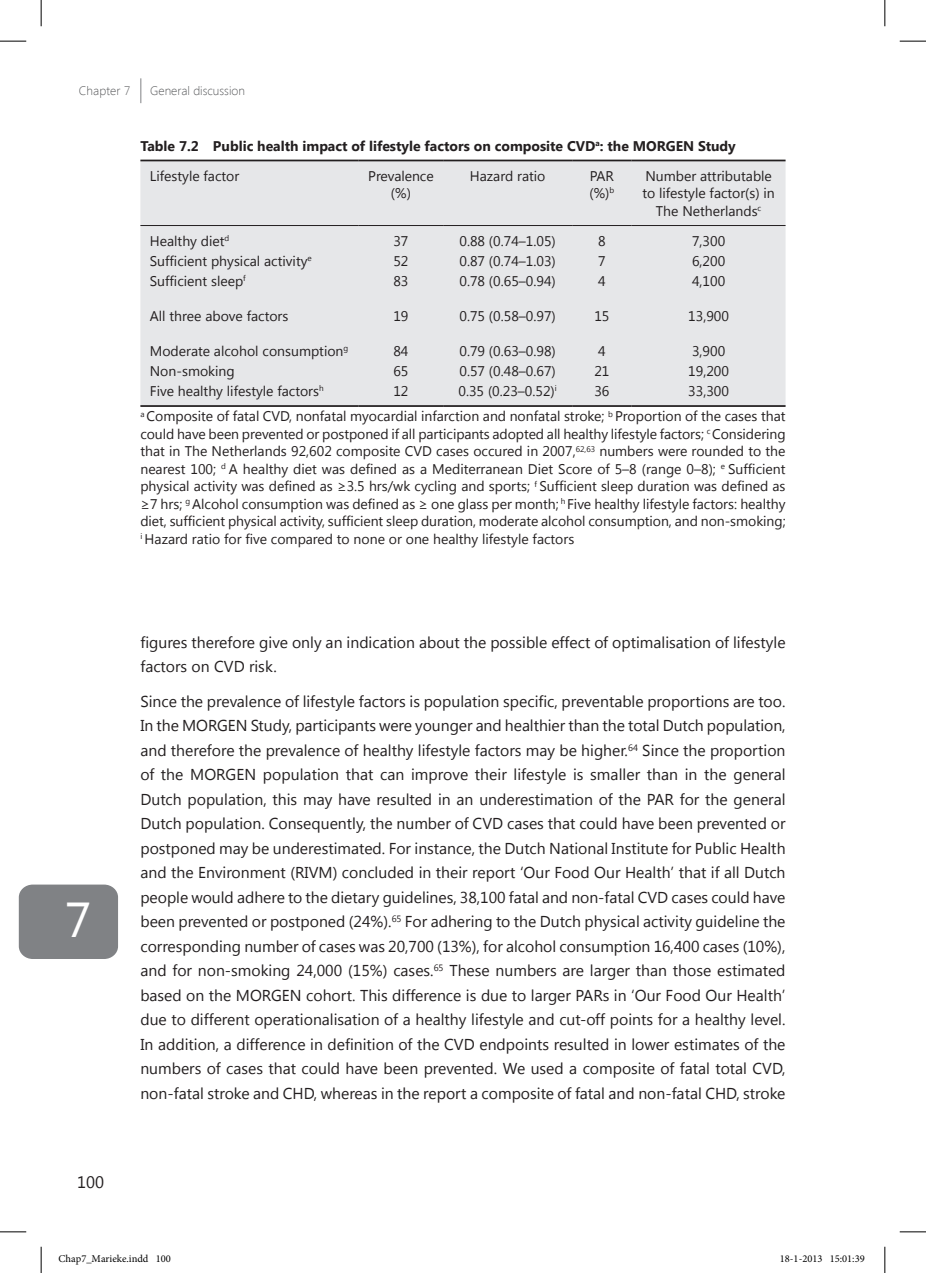
<style>
.page{position:relative;width:926px;height:1273px;background:#fff}
.page>*{position:absolute;margin:0;border:0;box-sizing:border-box;transform-origin:0 0}
.t1{font:49px "Segoe UI";color:#fff}
.t2{font:16.62px "Segoe UI";color:#231f20}
.t3{font:15.75px/24.5px "Segoe UI";color:#231f20}
.t4{font:14px/17.5px "Segoe UI";color:#231f20;text-align:center}
.t5{font:700 14px/30.1px "Segoe UI";color:#231f20}
.t6{font:300 12.25px "Segoe UI";color:#57585a}
.t7{font:10.5px "Minion Pro";color:#000}
.s1{font-weight:400}
</style>
<div class="page">
<svg style="left:140px;top:78px;width:1px;height:25px"></svg>
<div style="left:19px;top:884px;width:99px;height:75px;background:#808285;border-radius:13px"></div>
<div style="left:140px;top:161px;width:645px;height:244px;background:#e6e7e9"></div>
<hr style="left:140px;top:160px;width:219px;height:1px;background:#231f20">
<hr style="left:359px;top:160px;width:84px;height:1px;background:#231f20">
<hr style="left:443px;top:160px;width:129px;height:1px;background:#231f20">
<hr style="left:572px;top:160px;width:59px;height:1px;background:#231f20">
<hr style="left:631px;top:160px;width:154px;height:1px;background:#231f20">
<hr style="left:140px;top:225px;width:219px;height:1px;background:#231f20">
<hr style="left:359px;top:225px;width:84px;height:1px;background:#231f20">
<hr style="left:443px;top:225px;width:129px;height:1px;background:#231f20">
<hr style="left:572px;top:225px;width:59px;height:1px;background:#231f20">
<hr style="left:631px;top:225px;width:154px;height:1px;background:#231f20">
<hr style="left:140px;top:405px;width:219px;height:2px;background:#231f20">
<hr style="left:359px;top:405px;width:84px;height:2px;background:#231f20">
<hr style="left:443px;top:405px;width:129px;height:2px;background:#231f20">
<hr style="left:572px;top:405px;width:59px;height:2px;background:#231f20">
<hr style="left:631px;top:405px;width:154px;height:2px;background:#231f20">
<svg style="left:0;top:41px;width:26px;height:1px"></svg>
<svg style="left:899px;top:41px;width:27px;height:1px"></svg>
<svg style="left:0;top:1231px;width:26px;height:1px"></svg>
<svg style="left:899px;top:1231px;width:27px;height:1px"></svg>
<svg style="left:41px;top:0;width:1px;height:26px"></svg>
<svg style="left:41px;top:1247px;width:1px;height:26px"></svg>
<svg style="left:884px;top:0;width:1px;height:26px"></svg>
<svg style="left:884px;top:1247px;width:1px;height:26px"></svg>
<div style="left:166px;top:1255px;width:5px;height:8px;border:1px solid #fff;border-radius:50%"></div>
<svg style="left:166px;top:1255px;width:4px;height:8px"></svg>
<p class="t6" style="left:79px;top:82px;width:53px">Chapter 7</p>
<p class="t6" style="left:150px;top:82px;width:96px">General discussion</p>
<p class="t5" style="left:150px;top:130px;width:587px;text-indent:-9px">Table 7.2 Public health impact of lifestyle factors on composite CVD<sup>a</sup>: the MORGEN Study<br><span class="s1">Lifestyle factor</span></p>
<p class="t4" style="left:368px;top:166px;width:67px">Prevalence (%)</p>
<p class="t4" style="left:470px;top:166px;width:77px">Hazard ratio</p>
<p class="t4" style="left:589px;top:166px;width:26px;text-align:left">PAR (%)<sup>b</sup></p>
<p class="t4" style="left:642px;top:166px;width:134px">Number attributable to lifestyle factor(s) in<br>The Netherlands<sup>c</sup></p>
<h1 class="t1" style="left:65px;top:886px;width:28px">7</h1>
<p class="t2" style="left:77px;top:1171px;width:28px">100</p>
<p class="t4" style="left:150px;top:231px;width:81px">Healthy diet<sup>d</sup></p>
<p class="t4" style="left:393px;top:231px;width:17px">37</p>
<p class="t4" style="left:459px;top:231px;width:98px">0.88 (0.74–1.05)</p>
<p class="t4" style="left:598px;top:231px;width:9px">8</p>
<p class="t4" style="left:692px;top:231px;width:35px">7,300</p>
<p class="t4" style="left:150px;top:251px;width:163px">Sufficient physical activity<sup>e</sup></p>
<p class="t4" style="left:393px;top:251px;width:17px">52</p>
<p class="t4" style="left:459px;top:251px;width:98px">0.87 (0.74–1.03)</p>
<p class="t4" style="left:598px;top:251px;width:9px">7</p>
<p class="t4" style="left:692px;top:251px;width:35px">6,200</p>
<p class="t4" style="left:150px;top:272px;width:97px">Sufficient sleep<sup>f</sup></p>
<p class="t4" style="left:393px;top:271px;width:17px">83</p>
<p class="t4" style="left:459px;top:271px;width:98px">0.78 (0.65–0.94)</p>
<p class="t4" style="left:598px;top:271px;width:9px">4</p>
<p class="t4" style="left:692px;top:271px;width:35px">4,100</p>
<p class="t4" style="left:150px;top:306px;width:140px">All three above factors</p>
<p class="t4" style="left:393px;top:306px;width:17px">19</p>
<p class="t4" style="left:459px;top:306px;width:98px">0.75 (0.58–0.97)</p>
<p class="t4" style="left:594px;top:306px;width:17px">15</p>
<p class="t4" style="left:688px;top:306px;width:42px">13,900</p>
<p class="t4" style="left:150px;top:341px;width:200px">Moderate alcohol consumption<sup>g</sup></p>
<p class="t4" style="left:393px;top:341px;width:17px">84</p>
<p class="t4" style="left:459px;top:341px;width:98px">0.79 (0.63–0.98)</p>
<p class="t4" style="left:598px;top:341px;width:9px">4</p>
<p class="t4" style="left:692px;top:341px;width:35px">3,900</p>
<p class="t4" style="left:150px;top:362px;width:86px">Non-smoking</p>
<p class="t4" style="left:393px;top:362px;width:17px">65</p>
<p class="t4" style="left:459px;top:362px;width:98px">0.57 (0.48–0.67)</p>
<p class="t4" style="left:594px;top:362px;width:17px">21</p>
<p class="t4" style="left:688px;top:362px;width:42px">19,200</p>
<p class="t4" style="left:150px;top:382px;width:175px">Five healthy lifestyle factors<sup>h</sup></p>
<p class="t4" style="left:393px;top:382px;width:17px">12</p>
<p class="t4" style="left:458px;top:382px;width:100px">0.35 (0.23–0.52)<sup>i</sup></p>
<p class="t4" style="left:594px;top:382px;width:17px">36</p>
<p class="t4" style="left:140px;top:378px;width:646px;line-height:25px;text-align:left;text-indent:548px">33,300<br><sup>a</sup> Composite of fatal CVD, nonfatal myocardial infarction and nonfatal stroke; <sup>b</sup> Proportion of the cases that</p>
<p class="t4" style="left:140px;top:424px;width:647px;text-align:justify">could have been prevented or postponed if all participants adopted all healthy lifestyle factors; <sup>c</sup> Considering that in The Netherlands 92,602 composite CVD cases occured in 2007,<sup>62,63</sup> numbers were rounded to the nearest 100; <sup>d</sup> A healthy diet was defined as a Mediterranean Diet Score of 5–8 (range 0–8); <sup>e</sup> Sufficient physical activity was defined as ≥3.5 hrs/wk cycling and sports; <sup>f</sup> Sufficient sleep duration was defined as ≥7 hrs; <sup>g</sup> Alcohol consumption was defined as ≥ one glass per month; <sup>h</sup> Five healthy lifestyle factors: healthy diet, sufficient physical activity, sufficient sleep duration, moderate alcohol consumption, and non-smoking; <sup>i</sup> Hazard ratio for five compared to none or one healthy lifestyle factors</p>
<p class="t3" style="left:140px;top:629px;width:646px">figures therefore give only an indication about the possible effect of optimalisation of lifestyle factors on CVD risk.</p>
<p class="t3" style="left:140px;top:688px;width:647px;text-align:justify">Since the prevalence of lifestyle factors is population specific, preventable proportions are too.<br>In the MORGEN Study, participants were younger and healthier than the total Dutch population, and therefore the prevalence of healthy lifestyle factors may be higher.<sup>64</sup> Since the proportion of the MORGEN population that can improve their lifestyle is smaller than in the general Dutch population, this may have resulted in an underestimation of the PAR for the general Dutch population. Consequently, the number of CVD cases that could have been prevented or postponed may be underestimated. For instance, the Dutch National Institute for Public Health and the Environment (RIVM) concluded in their report ‘Our Food Our Health’ that if all Dutch people would adhere to the dietary guidelines, 38,100 fatal and non-fatal CVD cases could have been prevented or postponed (24%).<sup>65</sup> For adhering to the Dutch physical activity guideline the corresponding number of cases was 20,700 (13%), for alcohol consumption 16,400 cases (10%), and for non-smoking 24,000 (15%) cases.<sup>65</sup> These numbers are larger than those estimated based on the MORGEN cohort. This difference is due to larger PARs in ‘Our Food Our Health’ due to different operationalisation of a healthy lifestyle and cut-off points for a healthy level.<br>In addition, a difference in definition of the CVD endpoints resulted in lower estimates of the numbers of cases that could have been prevented. We used a composite of fatal total CVD, non-fatal stroke and CHD, whereas in the report a composite of fatal and non-fatal CHD, stroke</p>
<p class="t7" style="left:59px;top:1252px;width:114px">Chap7_Marieke.indd 100</p>
<p class="t7" style="left:779px;top:1252px;width:86px">18-1-2013 15:01:39</p>
</div>
